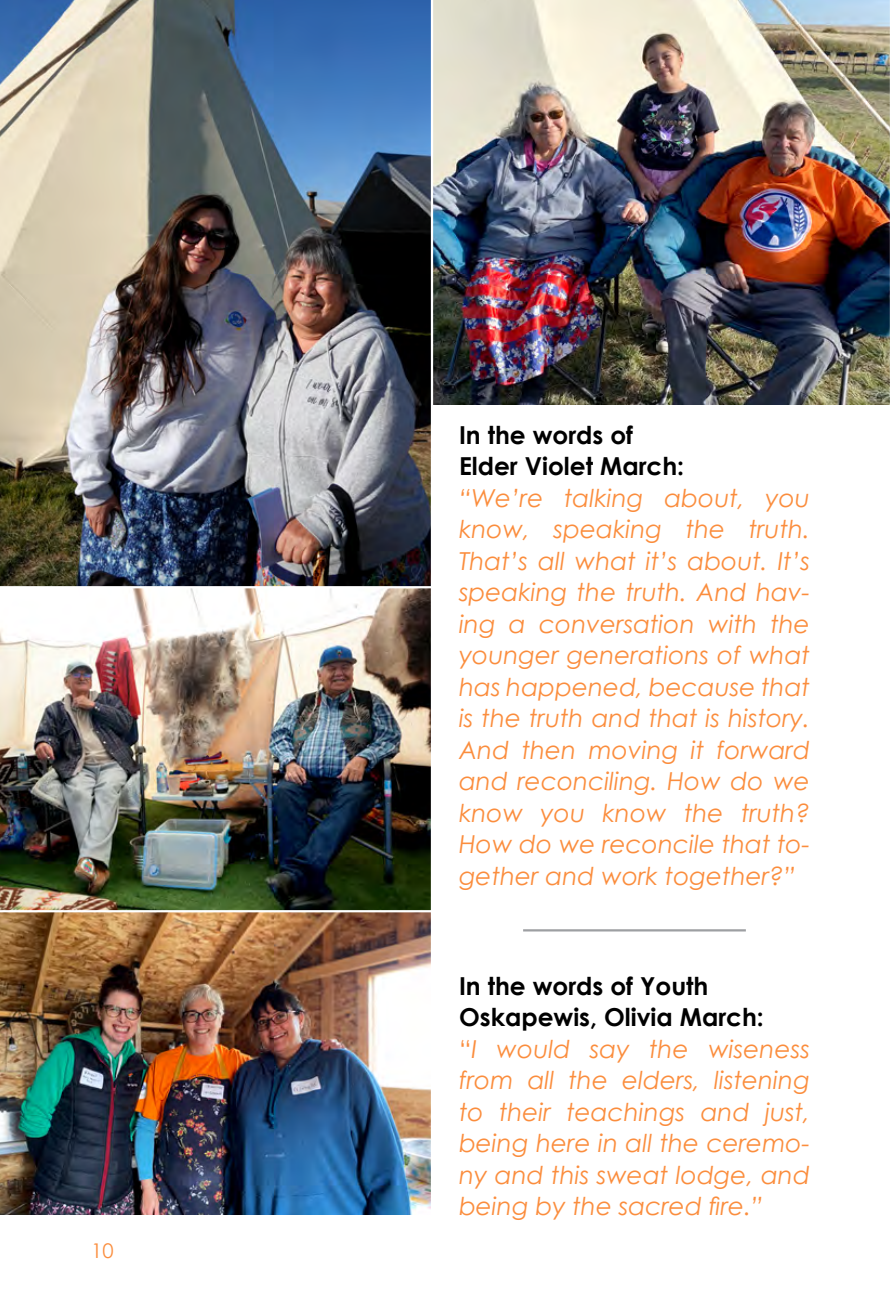
<style>
.page{position:relative;width:891px;height:1296px;background:#fff}
.page>*{position:absolute;margin:0;border:0;box-sizing:border-box;transform-origin:0 0}
.t1{font:italic 24.75px/31.5px "Century Gothic";color:#fb8d3d;text-align:justify}
.t2{font:700 24.75px/31.5px "Century Gothic";color:#000}
.t3{font:20.25px "Century Gothic";color:#fb8d3d}
.s1{font-weight:700;font-style:normal;color:#000}
.s2{font-style:normal}
</style>
<div class="page">
<img style="left:0;top:0;width:431px;height:586px">
<img style="left:0;top:588px;width:431px;height:322px">
<img style="left:0;top:912px;width:431px;height:303px">
<img style="left:433px;top:0;width:457px;height:405px">
<hr style="left:523px;top:929px;width:223px;height:3px;background:#9d9fa2">
<p class="t3" style="left:91px;top:1238px;width:24px">10</p>
<p class="t2" style="left:459px;top:419px;width:227px">In the words of<br>Elder Violet March:</p>
<p class="t1" style="left:459px;top:482px;width:353px">“We’re talking about, you know, speaking the truth.<br>That’s all what it’s about. It’s speaking the truth. And hav&shy;ing a conversation with the younger generations of what has happened, because that is the truth and that is history.<br>And then moving it forward and reconciling. How do we know you know the truth?<br>How do we reconcile that to&shy;gether and work together?”</p>
<p class="t1" style="left:459px;top:970px;width:353px;text-align:left"><span class="s1">In the words of Youth<br>Oskapewis, Olivia March:<br></span><span class="s2">“</span>I would say the wiseness from all the elders, listening to their teachings and just, being here in all the ceremo&shy;ny and this sweat lodge, and being by the sacred fire.”</p>
</div>
